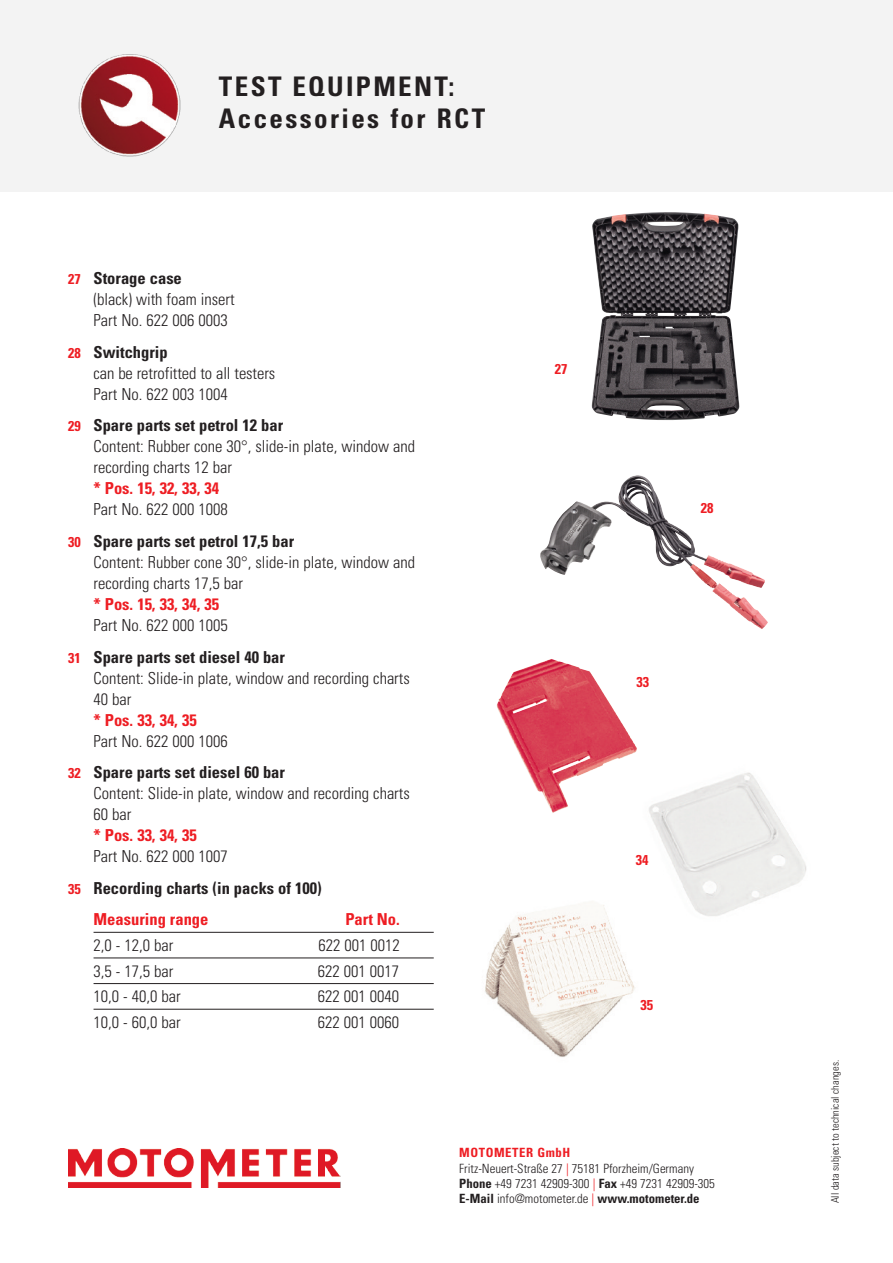
<style>
.page{position:relative;width:893px;height:1263px;background:#fff}
.page>*{position:absolute;margin:0;border:0;box-sizing:border-box;transform-origin:0 0}
.t1{font:700 condensed 27px/31.5px "Univers LT";letter-spacing:.09em;color:#231f20}
.t2{font:300 condensed 16.5px/21px "Univers LT";color:#231f20}
.t3{font:700 condensed 16.5px/31.7px "Univers LT";color:#231f20}
.t4{font:700 condensed 16.5px "Univers LT";color:#ee1d23}
.t5{font:700 condensed 14.25px "Univers LT";color:#ee1d23}
.t6{font:300 condensed 12.75px/15.3px "Univers LT";color:#231f20}
.t7{font:300 condensed 10.5px "Univers LT";color:#231f20}
.s1{font-weight:700;font-size:14.25px;color:#ee1d23}
.s2{font-weight:700}
.s3{font-weight:300}
.s4{font-size:14.25px;color:#ee1d23}
.s5{font-weight:700;color:#ee1d23}
.s6{color:#ee1d23}
</style>
<div class="page">
<div style="left:0;top:0;width:893px;height:191px;background:#f3f3f3"></div>
<hr style="left:94px;top:932px;width:340px;height:1px;background:#231f20">
<hr style="left:94px;top:957px;width:340px;height:1px;background:#231f20">
<hr style="left:94px;top:983px;width:340px;height:1px;background:#231f20">
<hr style="left:94px;top:1009px;width:340px;height:1px;background:#231f20">
<img style="left:79px;top:54px;width:102px;height:102px">
<img style="left:576px;top:475px;width:189px;height:115px">
<img style="left:496px;top:659px;width:141px;height:154px">
<img style="left:649px;top:772px;width:158px;height:144px">
<img style="left:485px;top:884px;width:170px;height:173px">
<img style="left:591px;top:212px;width:148px;height:208px">
<img style="left:68px;top:1148px;width:272px;height:39px">
<h1 class="t1" style="left:219px;top:71px;width:268px">TEST EQUIPMENT:<br>Accessories for RCT</h1>
<p class="t2" style="left:94px;top:268px;width:143px;text-indent:-26px"><span class="s1">27</span> <span class="s2">Storage case<br></span>(black) with foam insert<br>Part No. 622 006 0003</p>
<p class="t2" style="left:94px;top:341px;width:183px;text-indent:-26px"><span class="s1">28</span> <span class="s2">Switchgrip<br></span>can be retrofitted to all testers<br>Part No. 622 003 1004</p>
<p class="t2" style="left:94px;top:415px;width:323px;text-indent:-26px"><span class="s1">29</span> <span class="s2">Spare parts set petrol 12 bar<br></span>Content: Rubber cone 30°, slide-in plate, window and recording charts 12 bar</p>
<p class="t4" style="left:94px;top:478px;width:127px">* Pos. 15, 32, 33, 34</p>
<p class="t3" style="left:68px;top:494px;width:228px;text-indent:26px"><span class="s3">Part No. 622 000 1008<br></span><span class="s4">30</span> Spare parts set petrol 17,5 bar</p>
<p class="t2" style="left:94px;top:552px;width:323px">Content: Rubber cone 30°, slide-in plate, window and recording charts 17,5 bar</p>
<p class="t4" style="left:94px;top:594px;width:127px">* Pos. 15, 33, 34, 35</p>
<p class="t3" style="left:68px;top:609px;width:219px;text-indent:26px"><span class="s3">Part No. 622 000 1005<br></span><span class="s4">31</span> Spare parts set diesel 40 bar</p>
<p class="t2" style="left:94px;top:667px;width:318px">Content: Slide-in plate, window and recording charts<br>40 bar</p>
<p class="t4" style="left:94px;top:710px;width:105px">* Pos. 33, 34, 35</p>
<p class="t3" style="left:68px;top:725px;width:219px;text-indent:26px"><span class="s3">Part No. 622 000 1006<br></span><span class="s4">32</span> Spare parts set diesel 60 bar</p>
<p class="t2" style="left:94px;top:783px;width:318px">Content: Slide-in plate, window and recording charts<br>60 bar</p>
<p class="t4" style="left:94px;top:825px;width:105px">* Pos. 33, 34, 35</p>
<p class="t2" style="left:94px;top:846px;width:136px">Part No. 622 000 1007</p>
<p class="t3" style="left:68px;top:872px;width:255px"><span class="s4">35</span> Recording charts (in packs of 100)</p>
<p class="t4" style="left:94px;top:909px;width:116px">Measuring range</p>
<p class="t4" style="left:345px;top:909px;width:56px">Part No.</p>
<p class="t2" style="left:94px;top:935px;width:81px">2,0 - 12,0 bar</p>
<p class="t2" style="left:318px;top:935px;width:83px">622 001 0012</p>
<p class="t2" style="left:94px;top:960px;width:81px">3,5 - 17,5 bar</p>
<p class="t2" style="left:318px;top:960px;width:83px">622 001 0017</p>
<p class="t2" style="left:94px;top:986px;width:89px">10,0 - 40,0 bar</p>
<p class="t2" style="left:318px;top:986px;width:83px">622 001 0040</p>
<p class="t2" style="left:94px;top:1011px;width:89px">10,0 - 60,0 bar</p>
<p class="t2" style="left:318px;top:1011px;width:83px">622 001 0060</p>
<p class="t5" style="left:555px;top:360px;width:14px">27</p>
<p class="t5" style="left:701px;top:499px;width:14px">28</p>
<p class="t5" style="left:636px;top:673px;width:14px">33</p>
<p class="t5" style="left:636px;top:851px;width:14px">34</p>
<p class="t5" style="left:640px;top:996px;width:14px">35</p>
<p class="t6" style="left:459px;top:1145px;width:257px"><span class="s5">MOTOMETER GmbH<br></span>Fritz-Neuert-Straße 27 <span class="s6">|</span> 75181 Pforzheim/Germany <span class="s2">Phone</span> +49 7231 42909-300 <span class="s6">|</span> <span class="s2">Fax</span> +49 7231 42909-305<br><span class="s2">E-Mail</span> info@motometer.de <span class="s6">|</span> <span class="s2">www.motometer.de</span></p>
<p class="t7" style="left:829px;top:1203px;width:145px;rotate:-90deg">All data subject to technical changes.</p>
</div>
